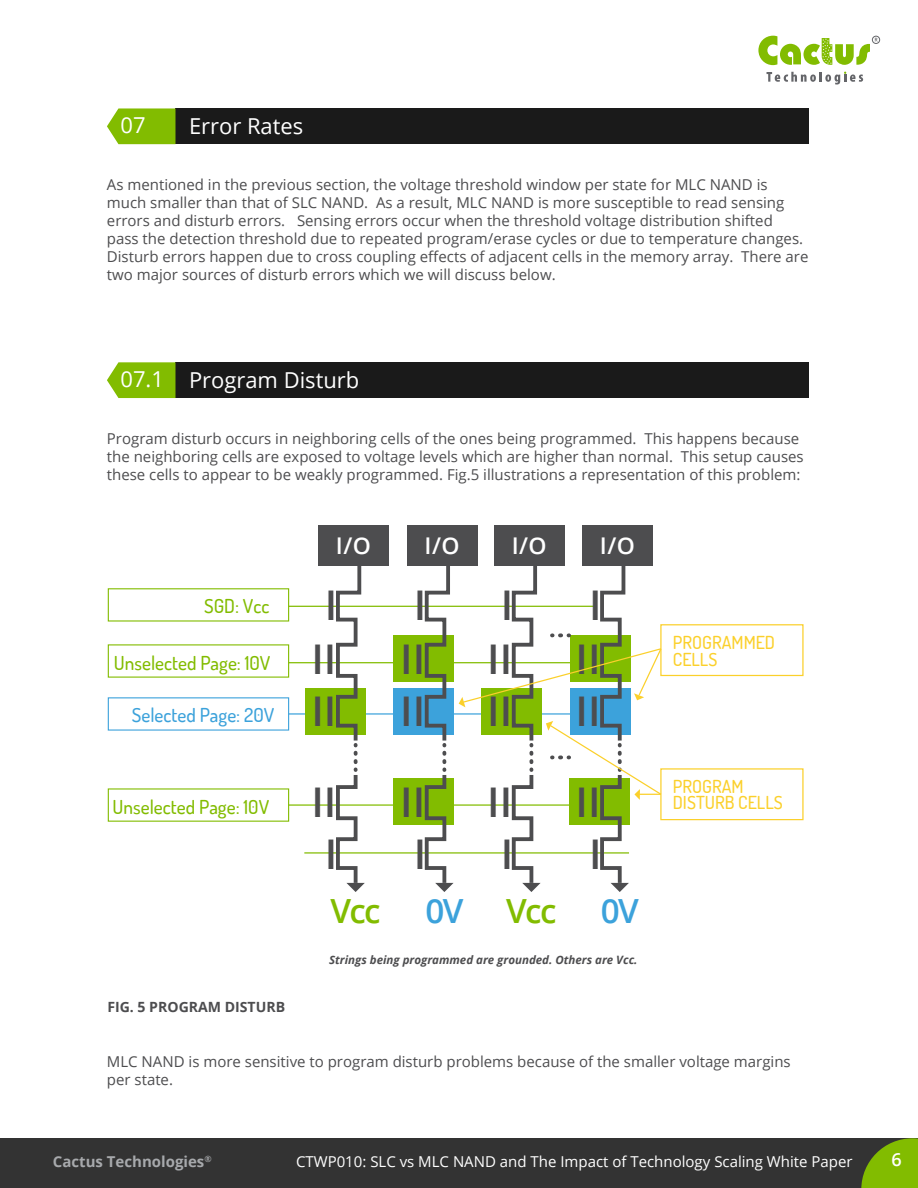
<style>
.page{position:relative;width:918px;height:1188px;background:#fff}
.page>*{position:absolute;margin:0;border:0;box-sizing:border-box;transform-origin:0 0}
.t1{font:600 40.95px/52.2px "Open Sans";color:#4d4d4f}
.t2{font:600 33.3px "Open Sans";letter-spacing:-.05em;color:#82bc00}
.t3{font:600 33.3px "Open Sans";color:#3ca2db}
.t4{font:600 23.1px "Open Sans";color:#fff}
.t5{font:21.9px "Open Sans";color:#fff}
.t6{font:500 19.2px "Dosis";color:#82bc00}
.t7{font:500 19.2px "Dosis";color:#3ca2db}
.t8{font:600 18px "Open Sans";color:#fff}
.t9{font:500 17.85px/16.6px "Dosis";color:#fbd02b}
.t10{font:15px/18px "Open Sans";color:#4d4d4f}
.t11{font:15px "Open Sans";color:#fff}
.t12{font:700 15px "Open Sans";color:#a7a9ac}
.t13{font:700 14.1px "Open Sans";color:#4d4d4f}
.t14{font:italic 700 11.55px "Open Sans";color:#4d4d4f}
.t15{font:600 8.7px "Open Sans";color:#a7a9ac}
</style>
<div class="page">
<div style="left:0;top:1138px;width:918px;height:50px;background:#333"></div>
<svg style="left:861px;top:1138px;width:57px;height:50px"></svg>
<svg style="left:767px;top:72px;width:96px;height:13px"></svg>
<svg style="left:758px;top:36px;width:120px;height:29px"></svg>
<div style="left:872px;top:36px;width:8px;height:8px;border:1px solid #646569;border-radius:50%"></div>
<hr style="left:304px;top:852px;width:325px;height:2px;background:#82bc00">
<div style="left:393px;top:778px;width:61px;height:47px;background:#82bc00"></div>
<hr style="left:289px;top:713px;width:308px;height:2px;background:#3ca2db">
<div style="left:393px;top:688px;width:61px;height:46px;background:#3ca2db"></div>
<div style="left:306px;top:688px;width:60px;height:46px;background:#82bc00"></div>
<div style="left:393px;top:635px;width:61px;height:46px;background:#82bc00"></div>
<div style="left:318px;top:525px;width:71px;height:41px;background:#4d4d4f"></div>
<div style="left:407px;top:525px;width:71px;height:41px;background:#4d4d4f"></div>
<div style="left:494px;top:525px;width:71px;height:41px;background:#4d4d4f"></div>
<hr style="left:289px;top:606px;width:308px;height:1px;background:#82bc00">
<hr style="left:289px;top:662px;width:308px;height:1px;background:#82bc00">
<hr style="left:289px;top:804px;width:308px;height:2px;background:#82bc00">
<svg style="left:334px;top:753px;width:31px;height:139px"></svg>
<svg style="left:334px;top:566px;width:29px;height:180px"></svg>
<div style="left:582px;top:525px;width:71px;height:41px;background:#4d4d4f"></div>
<div style="left:660px;top:624px;width:144px;height:52px;border:1px solid #fbd02b"></div>
<div style="left:108px;top:697px;width:181px;height:34px;border:1px solid #3ca2db"></div>
<div style="left:660px;top:768px;width:144px;height:52px;border:1px solid #fbd02b"></div>
<svg style="left:423px;top:566px;width:240px;height:326px"></svg>
<div style="left:176px;top:108px;width:633px;height:36px;background:#1a1a1a"></div>
<svg style="left:107px;top:108px;width:68px;height:36px;background:#8dc218"></svg>
<div style="left:175px;top:362px;width:634px;height:36px;background:#1a1a1a"></div>
<svg style="left:107px;top:362px;width:68px;height:36px;background:#8dc217"></svg>
<h3 class="t5" style="left:121px;top:110px;width:27px">07</h3>
<h3 class="t5" style="left:189px;top:111px;width:116px">Error Rates</h3>
<p class="t10" style="left:107px;top:176px;width:703px">As mentioned in the previous section, the voltage threshold window per state for MLC NAND is much smaller than that of SLC NAND. As a result, MLC NAND is more susceptible to read sensing errors and disturb errors. Sensing errors occur when the threshold voltage distribution shifted pass the detection threshold due to repeated program/erase cycles or due to temperature changes.<br>Disturb errors happen due to cross coupling effects of adjacent cells in the memory array. There are two major sources of disturb errors which we will discuss below.</p>
<h3 class="t5" style="left:121px;top:365px;width:240px">07.1 Program Disturb</h3>
<p class="t10" style="left:107px;top:429px;width:698px">Program disturb occurs in neighboring cells of the ones being programmed. This happens because the neighboring cells are exposed to voltage levels which are higher than normal. This setup causes these cells to appear to be weakly programmed. Fig.5 illustrations a representation of this problem:</p>
<p class="t6" style="left:204px;top:594px;width:67px">SGD: Vcc</p>
<p class="t6" style="left:114px;top:650px;width:158px">Unselected Page: 10V</p>
<p class="t7" style="left:132px;top:702px;width:144px">Selected Page: 20V</p>
<p class="t6" style="left:113px;top:795px;width:158px">Unselected Page: 10V</p>
<p class="t13" style="left:107px;top:997px;width:179px">FIG. 5 PROGRAM DISTURB</p>
<h3 class="t4" style="left:336px;top:529px;width:37px">I/O</h3>
<h3 class="t4" style="left:425px;top:529px;width:37px">I/O</h3>
<h3 class="t4" style="left:512px;top:529px;width:37px">I/O</h3>
<h3 class="t4" style="left:600px;top:529px;width:37px">I/O</h3>
<h1 class="t1" style="left:325px;top:578px;width:14px">I</h1>
<h1 class="t1" style="left:414px;top:578px;width:14px">I</h1>
<h1 class="t1" style="left:501px;top:578px;width:14px">I</h1>
<h1 class="t1" style="left:589px;top:578px;width:14px">I</h1>
<h1 class="t1" style="left:311px;top:632px;width:26px">II<br>II</h1>
<h1 class="t1" style="left:400px;top:632px;width:26px">II<br>II</h1>
<h1 class="t1" style="left:487px;top:632px;width:26px">II<br>II</h1>
<h1 class="t1" style="left:576px;top:632px;width:26px">II<br>II</h1>
<h1 class="t1" style="left:311px;top:775px;width:26px">II</h1>
<h1 class="t1" style="left:400px;top:775px;width:26px">II</h1>
<h1 class="t1" style="left:487px;top:775px;width:26px">II</h1>
<h1 class="t1" style="left:576px;top:775px;width:26px">II</h1>
<h1 class="t1" style="left:325px;top:828px;width:14px">I</h1>
<h1 class="t1" style="left:414px;top:828px;width:14px">I</h1>
<h1 class="t1" style="left:501px;top:828px;width:14px">I</h1>
<h1 class="t1" style="left:589px;top:828px;width:14px">I</h1>
<h2 class="t2" style="left:330px;top:888px;width:52px">Vcc</h2>
<h2 class="t3" style="left:425px;top:888px;width:40px">0V</h2>
<h2 class="t2" style="left:506px;top:888px;width:52px">Vcc</h2>
<h2 class="t3" style="left:601px;top:888px;width:40px">0V</h2>
<p class="t14" style="left:329px;top:951px;width:310px">Strings being programmed are grounded. Others are Vcc.</p>
<p class="t9" style="left:673px;top:634px;width:104px">PROGRAMMED<br>CELLS</p>
<p class="t9" style="left:673px;top:777px;width:111px">PROGRAM<br>DISTURB CELLS</p>
<p class="t10" style="left:107px;top:1052px;width:685px">MLC NAND is more sensitive to program disturb problems because of the smaller voltage margins per state.</p>
<p class="t15" style="left:204px;top:1152px;width:9px">®</p>
<p class="t8" style="left:891px;top:1148px;width:12px">6</p>
<p class="t12" style="left:53px;top:1151px;width:153px">Cactus Technologies</p>
<p class="t11" style="left:296px;top:1151px;width:558px">CTWP010: SLC vs MLC NAND and The Impact of Technology Scaling White Paper</p>
</div>
